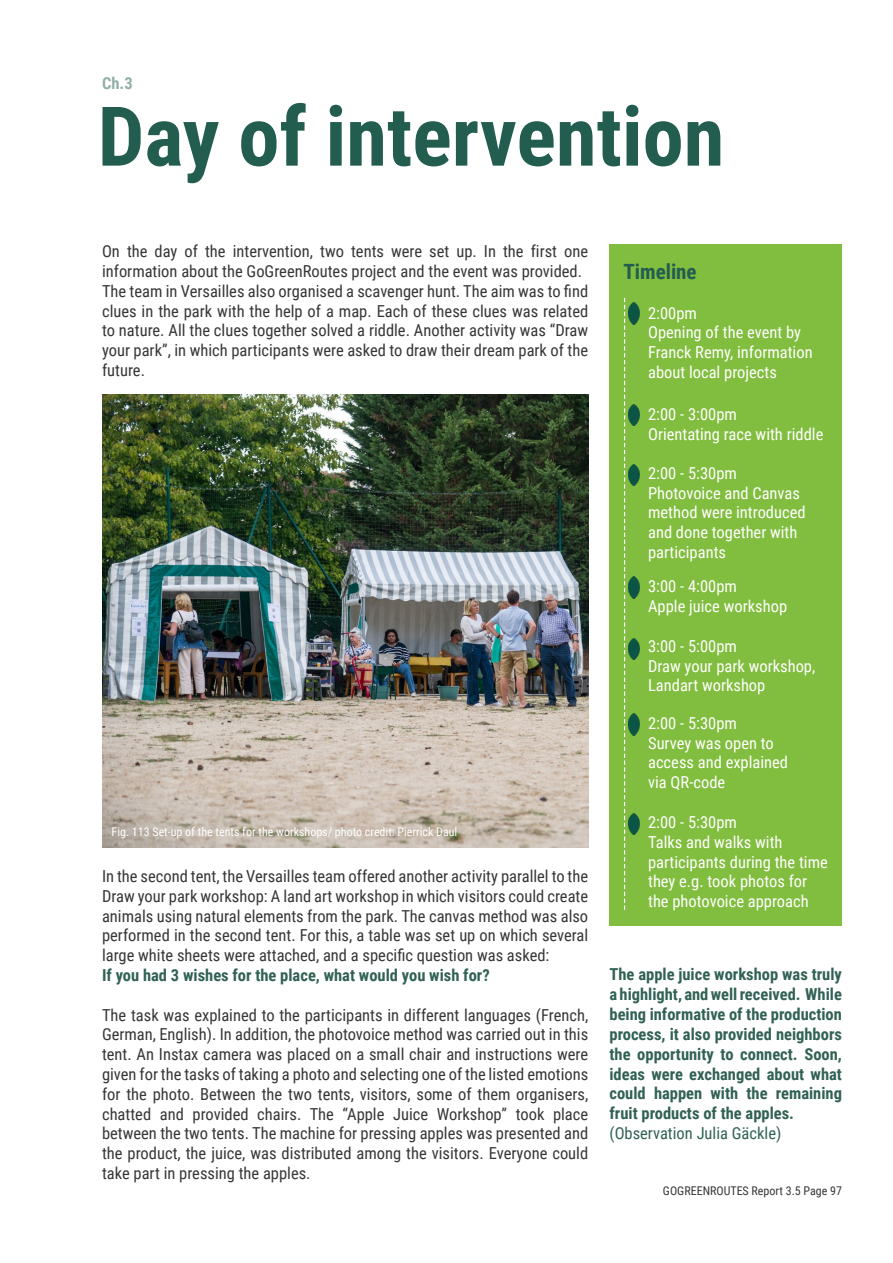
<style>
.page{position:relative;width:893px;height:1263px;background:#fff}
.page>*{position:absolute;margin:0;border:0;box-sizing:border-box;transform-origin:0 0}
.t1{font:700 82.5px "Roboto Condensed";color:#225d50}
.t2{font:700 21px "Roboto Condensed";color:#225d50}
.t3{font:16.5px/19.8px "Roboto Condensed";color:#373636;text-align:justify}
.t4{font:16.5px/19.8px "Roboto Condensed";color:#fff}
.t5{font:700 16.5px/19.8px "Roboto Condensed";color:#316155;text-align:justify}
.t6{font:16.5px "Roboto Condensed";color:#316155}
.t7{font:700 16.5px "Roboto Condensed";color:#225d50}
.t8{font:12px "Roboto Condensed";color:#fff}
.t9{font:12px "Roboto Condensed";color:#373636}
</style>
<div class="page">
<div style="left:609px;top:245px;width:233px;height:681px;background:#81bd3e"></div>
<img style="left:628px;top:813px;width:12px;height:21px">
<svg style="left:624px;top:298px;width:1px;height:612px"></svg>
<img style="left:102px;top:394px;width:486px;height:453px">
<img style="left:628px;top:303px;width:12px;height:21px">
<img style="left:628px;top:404px;width:12px;height:21px">
<img style="left:628px;top:465px;width:12px;height:21px">
<img style="left:628px;top:577px;width:12px;height:21px">
<img style="left:628px;top:638px;width:12px;height:21px">
<img style="left:628px;top:714px;width:12px;height:21px">
<p class="t7" style="left:102px;top:71px;width:32px">Ch.3</p>
<h1 class="t1" style="left:98px;top:79px;width:628px">Day of intervention</h1>
<p class="t3" style="left:102px;top:241px;width:488px;text-align:left">On the day of the intervention, two tents were set up. In the first one information about the GoGreenRoutes project and the event was provided.<br>The team in Versailles also organised a scavenger hunt. The aim was to find clues in the park with the help of a map. Each of these clues was related to nature. All the clues together solved a riddle. Another activity was “Draw your park”, in which participants were asked to draw their dream park of the future.</p>
<p class="t8" style="left:112px;top:823px;width:347px">Fig. 113 Set-up of the tents for the workshops/ photo credit: Pierrick Daul</p>
<p class="t3" style="left:102px;top:866px;width:488px">In the second tent, the Versailles team offered another activity parallel to the Draw your park workshop: A land art workshop in which visitors could create animals using natural elements from the park. The canvas method was also performed in the second tent. For this, a table was set up on which several large white sheets were attached, and a specific question was asked:</p>
<p class="t5" style="left:102px;top:965px;width:389px">If you had 3 wishes for the place, what would you wish for?</p>
<p class="t3" style="left:102px;top:1004px;width:488px">The task was explained to the participants in different languages (French, German, English). In addition, the photovoice method was carried out in this tent. An Instax camera was placed on a small chair and instructions were given for the tasks of taking a photo and selecting one of the listed emotions for the photo. Between the two tents, visitors, some of them organisers, chatted and provided chairs. The “Apple Juice Workshop” took place between the two tents. The machine for pressing apples was presented and the product, the juice, was distributed among the visitors. Everyone could take part in pressing the apples.</p>
<p class="t2" style="left:623px;top:257px;width:75px">Timeline</p>
<p class="t4" style="left:648px;top:302px;width:166px">2:00pm<br>Opening of the event by<br>Franck Remy, information about local projects</p>
<p class="t4" style="left:648px;top:404px;width:177px">2:00 - 3:00pm<br>Orientating race with riddle</p>
<p class="t4" style="left:648px;top:462px;width:159px">2:00 - 5:30pm<br>Photovoice and Canvas method were introduced and done together with participants</p>
<p class="t4" style="left:648px;top:575px;width:140px">3:00 - 4:00pm<br>Apple juice workshop</p>
<p class="t4" style="left:648px;top:635px;width:169px">3:00 - 5:00pm<br>Draw your park workshop,<br>Landart workshop</p>
<p class="t4" style="left:648px;top:712px;width:142px">2:00 - 5:30pm<br>Survey was open to access and explained via QR-code</p>
<p class="t4" style="left:648px;top:811px;width:181px">2:00 - 5:30pm<br>Talks and walks with participants during the time they e.g. took photos for the photovoice approach</p>
<p class="t5" style="left:609px;top:964px;width:234px">The apple juice workshop was truly a highlight, and well received. While being informative of the production process, it also provided neighbors the opportunity to connect. Soon, ideas were exchanged about what could happen with the remaining fruit products of the apples.</p>
<p class="t6" style="left:609px;top:1121px;width:173px">(Observation Julia Gäckle)</p>
<p class="t9" style="left:663px;top:1183px;width:180px">GOGREENROUTES Report 3.5 Page 97</p>
</div>
